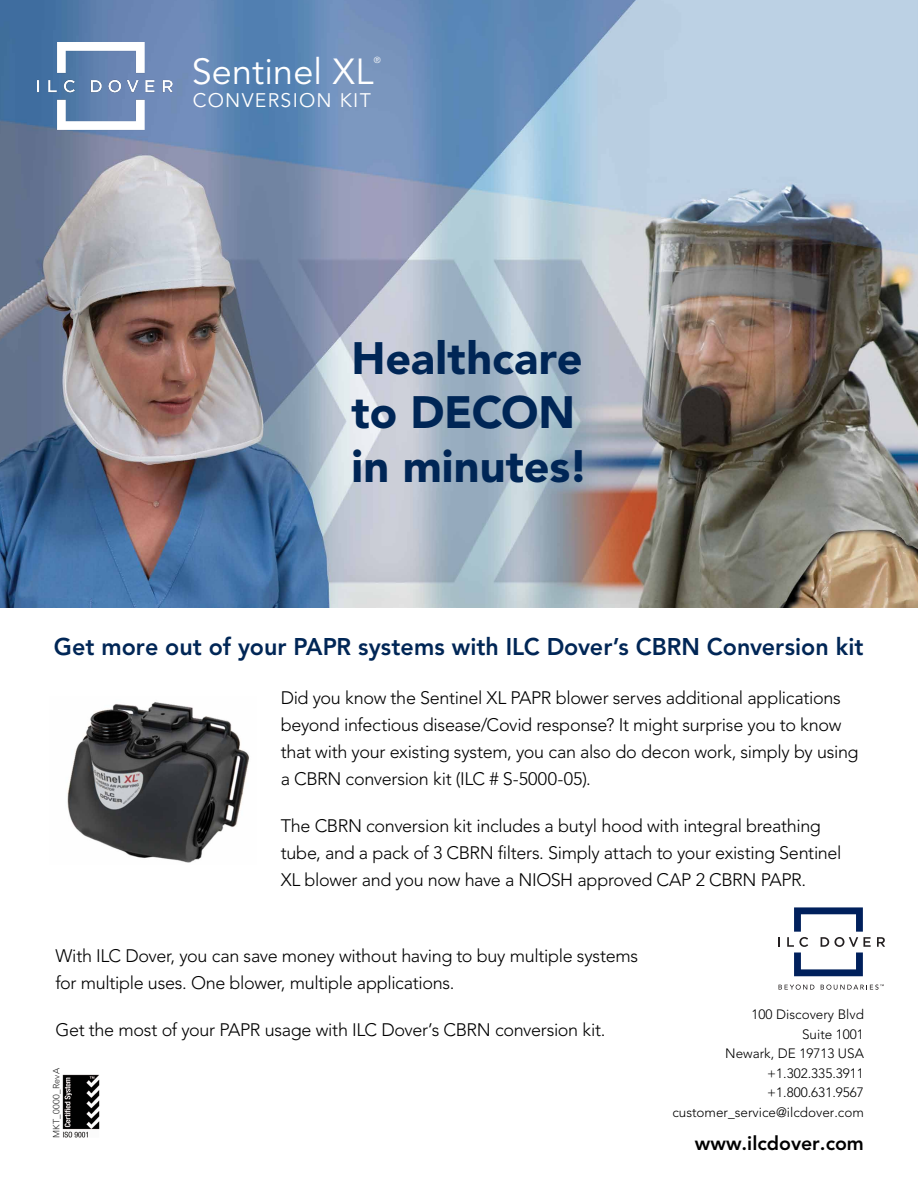
<style>
.page{position:relative;width:918px;height:1188px;background:#fff}
.page>*{position:absolute;margin:0;border:0;box-sizing:border-box;transform-origin:0 0}
.t1{font:900 45px/54px "Avenir LT Std";letter-spacing:-.005em;color:#002656}
.t2{font:36px "Avenir";letter-spacing:.005em;color:#fff}
.t3{font:800 24px "Avenir LT Std";color:#002656}
.t4{font:800 19.5px "Avenir";color:#000}
.t5{font:19.5px "Avenir";letter-spacing:.065em;color:#fff}
.t6{font:300 18px/27px "Avenir LT Std";letter-spacing:-.02em;color:#000}
.t7{font:300 13.5px/19.5px "Avenir";color:#000;text-align:right}
.t8{font:300 9px "Avenir";letter-spacing:.025em;color:#262626}
.t9{font:8.7px "Avenir";color:#fff}
</style>
<div class="page">
<svg style="left:778px;top:937px;width:2px;height:10px"></svg>
<svg style="left:877px;top:937px;width:8px;height:10px"></svg>
<svg style="left:787px;top:907px;width:84px;height:40px"></svg>
<svg style="left:794px;top:953px;width:69px;height:23px"></svg>
<svg style="left:779px;top:985px;width:35px;height:5px"></svg>
<svg style="left:821px;top:984px;width:63px;height:6px"></svg>
<img style="left:0;top:0;width:918px;height:608px">
<img style="left:37px;top:42px;width:135px;height:104px">
<img style="left:67px;top:702px;width:182px;height:161px">
<img style="left:62px;top:1074px;width:38px;height:64px">
<h2 class="t2" style="left:192px;top:51px;width:183px">Sentinel XL</h2>
<p class="t9" style="left:374px;top:55px;width:8px">®</p>
<p class="t5" style="left:193px;top:89px;width:180px">CONVERSION KIT</p>
<h1 class="t1" style="left:352px;top:331px;width:238px">Healthcare to DECON in minutes!</h1>
<h3 class="t3" style="left:54px;top:633px;width:811px">Get more out of your PAPR systems with ILC Dover’s CBRN Conversion kit</h3>
<p class="t6" style="left:281px;top:685px;width:579px">Did you know the Sentinel XL PAPR blower serves additional applications beyond infectious disease/Covid response? It might surprise you to know that with your existing system, you can also do decon work, simply by using a CBRN conversion kit (ILC # S-5000-05).</p>
<p class="t6" style="left:281px;top:812px;width:562px">The CBRN conversion kit includes a butyl hood with integral breathing tube, and a pack of 3 CBRN filters. Simply attach to your existing Sentinel<br>XL blower and you now have a NIOSH approved CAP 2 CBRN PAPR.</p>
<p class="t6" style="left:55px;top:943px;width:584px">With ILC Dover, you can save money without having to buy multiple systems for multiple uses. One blower, multiple applications.</p>
<p class="t6" style="left:55px;top:1016px;width:552px">Get the most of your PAPR usage with ILC Dover’s CBRN conversion kit.</p>
<p class="t8" style="left:51px;top:1138px;width:72px;rotate:-90deg">MKT_0000_RevA</p>
<p class="t7" style="left:672px;top:1005px;width:193px">100 Discovery Blvd<br>Suite 1001<br>Newark, DE 19713 USA +1.302.335.3911 +1.800.631.9567 customer_service@ilcdover.com</p>
<p class="t4" style="left:695px;top:1132px;width:170px">www.ilcdover.com</p>
</div>
